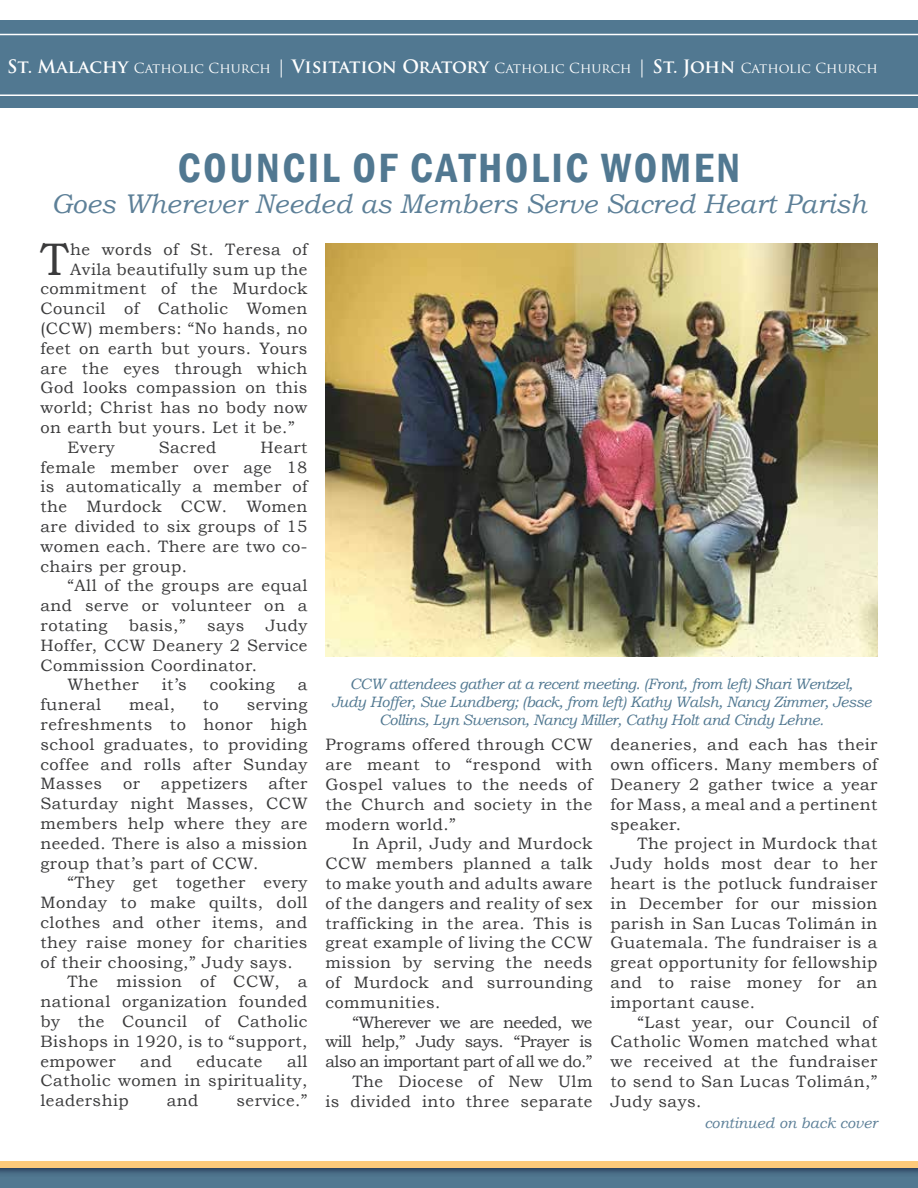
<style>
.page{position:relative;width:918px;height:1188px;background:#fff}
.page>*{position:absolute;margin:0;border:0;box-sizing:border-box;transform-origin:0 0}
.t1{font:45.6px "Bookman Old Style";color:#3b3b3c}
.t2{font:600 condensed 42px "Franklin Gothic";letter-spacing:.06em;color:#517891}
.t3{font:italic 27px "Bookman Old Style";color:#5d8098}
.t4{font:16.5px/19.8px "Bookman Old Style";letter-spacing:.03em;color:#3b3b3c;text-align:justify}
.t5{font:16.5px/19.8px "Bookman Old Style";letter-spacing:-.03em;color:#3b3b3c;text-align:right}
.t6{font:italic 15px/18px "Bookman Old Style";letter-spacing:-.03em;color:#517891;text-align:center}
.t7{font:italic 15px "Bookman Old Style";color:#5d8098}
.t8{font:13.5px "Trajan Pro";color:#fff}
.s1{font-weight:700;font-size:18px}
.s2{font-size:18px}
</style>
<div class="page">
<div style="left:0;top:1161px;width:918px;height:7px;background:#feca7a"></div>
<div style="left:0;top:1168px;width:918px;height:20px;background:linear-gradient(to bottom,#41607b,#567f97)"></div>
<div style="left:0;top:20px;width:918px;height:88px;background:#517891"></div>
<hr style="left:0;top:94px;width:918px;height:2px;background:#fff">
<hr style="left:0;top:34px;width:918px;height:1px;background:#fff">
<img style="left:326px;top:243px;width:552px;height:414px">
<p class="t8" style="left:7px;top:60px;width:872px"><span class="s1">St. Malachy</span> CATHOLIC CHURCH <span class="s2">|</span> <span class="s1">Visitation Oratory</span> CATHOLIC CHURCH <span class="s2">|</span> <span class="s1">St. John</span> CATHOLIC CHURCH</p>
<h2 class="t2" style="left:178px;top:140px;width:564px">COUNCIL OF CATHOLIC WOMEN</h2>
<h3 class="t3" style="left:51px;top:189px;width:817px">Goes Wherever Needed as Members Serve Sacred Heart Parish</h3>
<h1 class="t1" style="left:40px;top:233px;width:30px">T</h1>
<p class="t4" style="left:70px;top:239px;width:239px">he words of St. Teresa of</p>
<p class="t4" style="left:70px;top:259px;width:239px">Avila beautifully sum up the</p>
<p class="t4" style="left:41px;top:279px;width:268px">commitment of the Murdock</p>
<p class="t4" style="left:41px;top:299px;width:269px">Council of Catholic Women</p>
<p class="t4" style="left:41px;top:318px;width:269px">(CCW) members: “No hands, no</p>
<p class="t4" style="left:41px;top:338px;width:268px">feet on earth but yours. Yours</p>
<p class="t4" style="left:41px;top:358px;width:268px">are the eyes through which</p>
<p class="t4" style="left:41px;top:378px;width:269px">God looks compassion on this</p>
<p class="t4" style="left:41px;top:398px;width:269px">world; Christ has no body now</p>
<p class="t4" style="left:41px;top:417px;width:256px">on earth but yours. Let it be.”</p>
<p class="t4" style="left:68px;top:437px;width:49px">Every</p>
<p class="t4" style="left:159px;top:437px;width:59px">Sacred</p>
<p class="t4" style="left:41px;top:437px;width:269px;text-indent:220px">Heart female member over age 18 is automatically a member of the Murdock CCW. Women are divided to six groups of 15 women each. There are two co&shy;chairs per group.</p>
<p class="t4" style="left:41px;top:576px;width:268px;text-indent:27px">“All of the groups are equal and serve or volunteer on a rotating</p>
<p class="t4" style="left:129px;top:615px;width:58px">basis,”</p>
<p class="t4" style="left:207px;top:615px;width:39px">says</p>
<p class="t4" style="left:266px;top:615px;width:43px">Judy</p>
<p class="t4" style="left:41px;top:635px;width:269px">Hoffer, CCW Deanery 2 Service</p>
<p class="t4" style="left:41px;top:655px;width:218px">Commission Coordinator.</p>
<p class="t4" style="left:68px;top:675px;width:73px">Whether</p>
<p class="t4" style="left:162px;top:675px;width:26px">it’s</p>
<p class="t4" style="left:210px;top:675px;width:67px">cooking</p>
<p class="t4" style="left:298px;top:675px;width:11px">a</p>
<p class="t4" style="left:41px;top:695px;width:62px">funeral</p>
<p class="t4" style="left:129px;top:695px;width:47px">meal,</p>
<p class="t4" style="left:203px;top:695px;width:18px">to</p>
<p class="t4" style="left:41px;top:695px;width:269px;text-indent:206px">serving refreshments to honor high school graduates, to providing coffee and rolls after Sunday Masses</p>
<p class="t4" style="left:41px;top:774px;width:269px;text-indent:228px">after Saturday night Masses, CCW members help where they are needed. There is also a mission group that’s part of CCW.</p>
<p class="t4" style="left:68px;top:873px;width:241px">“They get together every</p>
<p class="t4" style="left:41px;top:893px;width:269px">Monday to make quilts, doll</p>
<p class="t4" style="left:41px;top:912px;width:269px">clothes and other items, and</p>
<p class="t4" style="left:41px;top:932px;width:269px">they raise money for charities</p>
<p class="t4" style="left:41px;top:952px;width:254px">of their choosing,” Judy says.</p>
<p class="t4" style="left:68px;top:972px;width:242px">The mission of CCW, a</p>
<p class="t4" style="left:41px;top:992px;width:269px">national organization founded</p>
<p class="t4" style="left:41px;top:1011px;width:269px">by the Council of Catholic</p>
<p class="t4" style="left:41px;top:1031px;width:269px">Bishops in 1920, is to “support,</p>
<p class="t4" style="left:41px;top:1051px;width:77px">empower</p>
<p class="t4" style="left:140px;top:1051px;width:33px">and</p>
<p class="t4" style="left:196px;top:1051px;width:67px">educate</p>
<p class="t4" style="left:123px;top:774px;width:18px">or</p>
<p class="t4" style="left:161px;top:774px;width:88px">appetizers</p>
<p class="t4" style="left:41px;top:1051px;width:269px;text-indent:247px">all Catholic women in spirituality, leadership</p>
<p class="t4" style="left:167px;top:1091px;width:33px">and</p>
<p class="t4" style="left:237px;top:1091px;width:72px">service.”</p>
<p class="t6" style="left:331px;top:675px;width:542px">CCW attendees gather at a recent meeting. (Front, from left) Shari Wentzel,<br>Judy Hoffer, Sue Lundberg; (back, from left) Kathy Walsh, Nancy Zimmer, Jesse<br>Collins, Lyn Swenson, Nancy Miller, Cathy Holt and Cindy Lehne.</p>
<p class="t4" style="left:326px;top:735px;width:268px">Programs offered through CCW are meant to “respond with Gospel values to the needs of the Church and society in the modern world.”</p>
<p class="t4" style="left:326px;top:834px;width:269px;text-indent:27px">In April, Judy and Murdock CCW members planned a talk to make youth and adults aware of the dangers and reality of sex trafficking in the area. This is great example of living the CCW mission by serving the needs of Murdock and surrounding communities.</p>
<p class="t5" style="left:326px;top:1012px;width:269px">“Wherever we are needed, we will help,” Judy says. “Prayer is also an important part of all we do.”<br>The Diocese of New Ulm<br>is divided into three separate</p>
<p class="t4" style="left:611px;top:735px;width:269px">deaneries, and each has their own officers. Many members of Deanery 2 gather twice a year for Mass, a meal and a pertinent speaker.</p>
<p class="t4" style="left:611px;top:834px;width:269px;text-indent:27px">The project in Murdock that Judy holds most dear to her heart is the potluck fundraiser in December for our mission parish in San Lucas Tolimán in Guatemala. The fundraiser is a great opportunity for fellowship and to raise money for an important cause.</p>
<p class="t4" style="left:611px;top:1012px;width:269px;text-indent:27px">“Last year, our Council of Catholic Women matched what we received at the fundraiser to send to San Lucas Tolimán,” Judy says.</p>
<p class="t7" style="left:704px;top:1114px;width:175px">continued on back cover</p>
</div>
